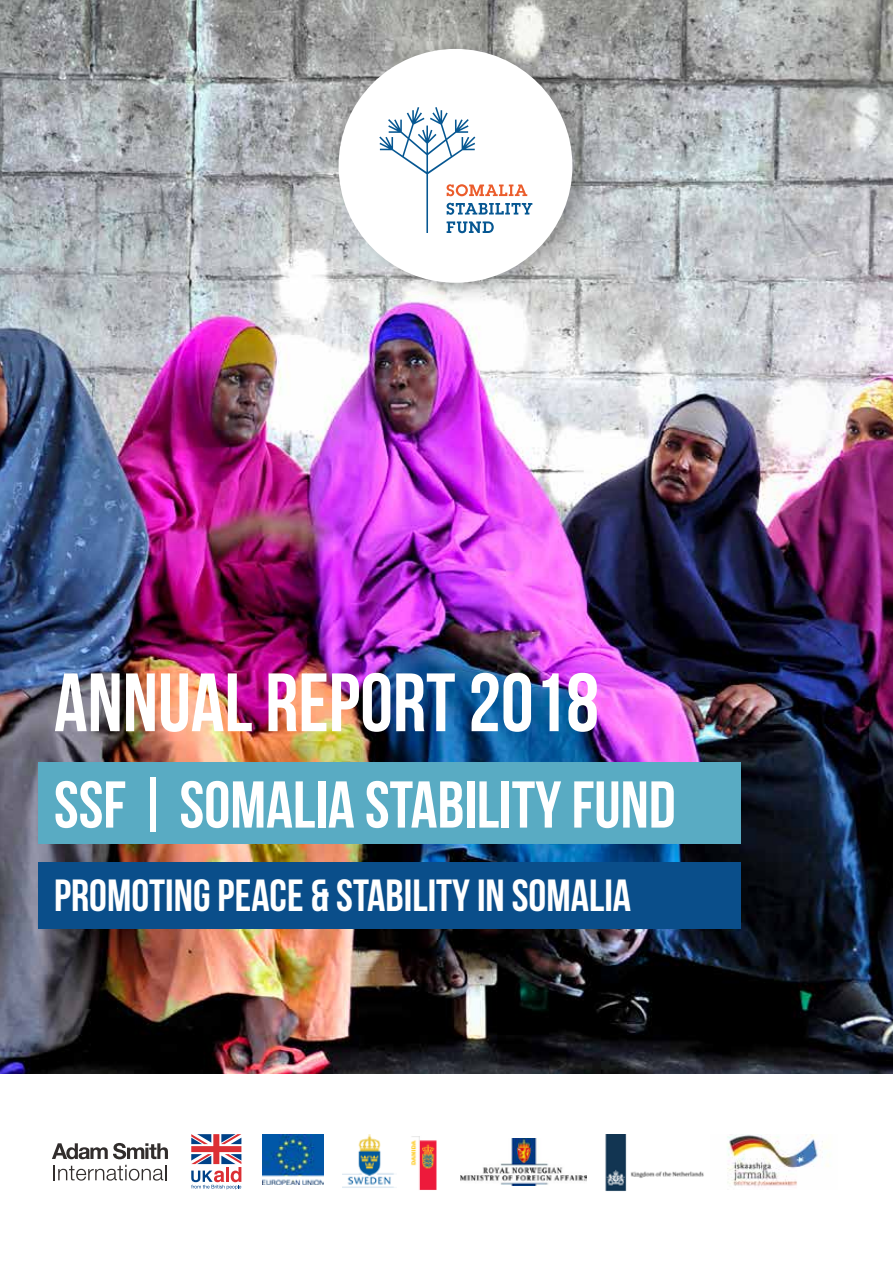
<style>
.page{position:relative;width:893px;height:1263px;background:#fff}
.page>*{position:absolute;margin:0;border:0;box-sizing:border-box;transform-origin:0 0}
.t1{font:700 82.5px "Bebas Neue";color:#fff}
.t2{font:700 66px "Bebas Neue";color:#fff}
.t3{font:700 45px "Bebas Neue";color:#fff}
</style>
<div class="page">
<img style="left:0;top:0;width:893px;height:1074px">
<div style="left:334px;top:35px;width:271px;height:271px;background:#282827;opacity:.3"></div>
<div style="left:339px;top:49px;width:233px;height:234px;background:#fff;border-radius:50%"></div>
<svg style="left:379px;top:107px;width:153px;height:126px"></svg>
<div style="left:38px;top:762px;width:703px;height:82px;background:#59abc3"></div>
<div style="left:38px;top:862px;width:703px;height:66px;background:#0a4e8a"></div>
<svg style="left:52px;top:1143px;width:116px;height:16px"></svg>
<svg style="left:54px;top:1165px;width:112px;height:15px"></svg>
<svg style="left:191px;top:1134px;width:50px;height:55px"></svg>
<img style="left:262px;top:1134px;width:61px;height:50px">
<img style="left:342px;top:1134px;width:53px;height:54px">
<img style="left:411px;top:1136px;width:26px;height:54px">
<img style="left:460px;top:1138px;width:127px;height:47px">
<img style="left:605px;top:1134px;width:99px;height:57px">
<img style="left:727px;top:1134px;width:102px;height:53px">
<h1 class="t1" style="left:54px;top:657px;width:546px">ANNUAL REPORT 2018</h1>
<h2 class="t2" style="left:54px;top:768px;width:623px">SSF | SOMALIA STABILITY FUND</h2>
<p class="t3" style="left:54px;top:871px;width:579px">PROMOTING PEACE &amp; STABILITY IN SOMALIA</p>
</div>
